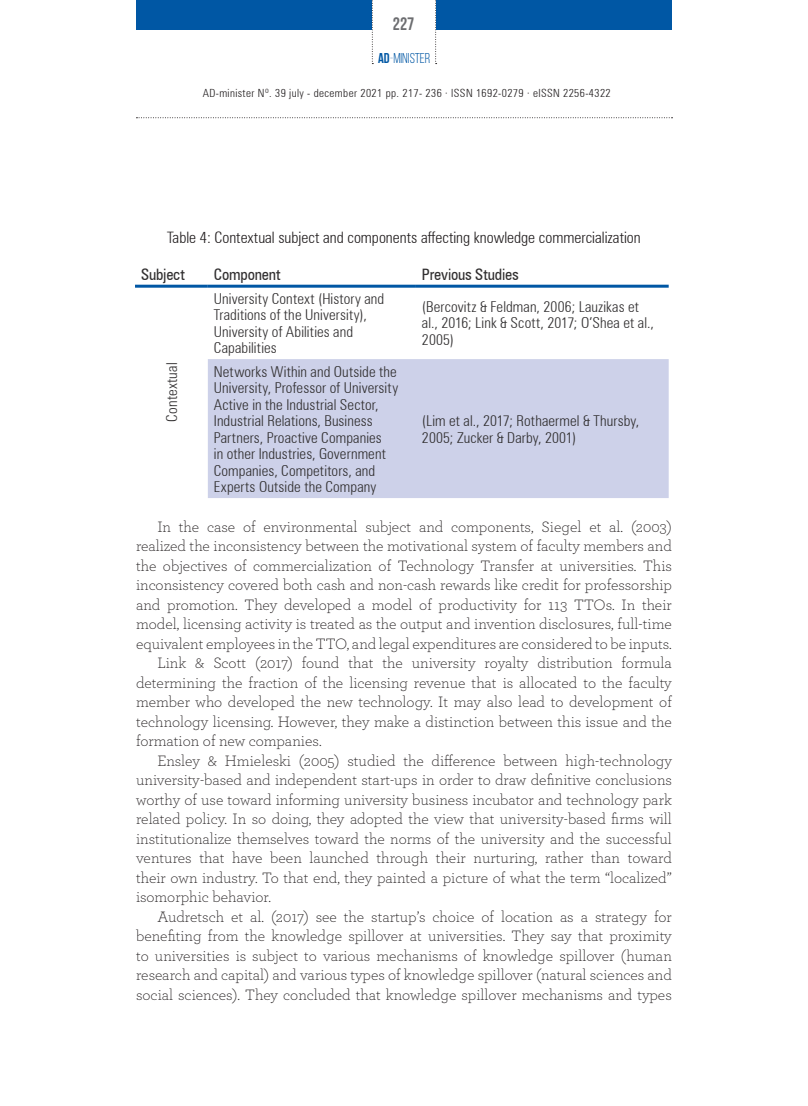
<style>
.page{position:relative;width:808px;height:1106px;background:#fff}
.page>*{position:absolute;margin:0;border:0;box-sizing:border-box;transform-origin:0 0}
.t1{font:700 18px "Bebas Neue";color:#6c6d70}
.Texto_corido_con_san{font:300 15.75px/19.5px "Archer Pro";color:#231f20;text-align:justify}
.titulo_imagen-tablas{font:300 condensed 15.75px "Zurich BT";color:#231f20}
.titulos_en_tabla{font:condensed 15.75px "Zurich BT";letter-spacing:-.01em;color:#312f30}
.texto_tabla{font:300 condensed 15px/16.5px "Zurich BT";letter-spacing:.01em;color:#312f30}
.t2{font:14.25px "Bebas Neue";color:#0057a4}
.t3{font:300 condensed 11.25px "Zurich BT";letter-spacing:.035em;color:#231f20}
.s1{font-weight:700}
.s2{font-weight:300}
</style>
<div class="page">
<div style="left:136px;top:0;width:236px;height:30px;background:#0057a4"></div>
<svg style="left:435px;top:0;width:2px;height:64px"></svg>
<svg style="left:372px;top:0;width:1px;height:64px"></svg>
<div style="left:436px;top:0;width:236px;height:30px;background:#0057a4"></div>
<svg style="left:136px;top:117px;width:536px;height:1px"></svg>
<div style="left:208px;top:359px;width:461px;height:139px;background:#cdd1e9"></div>
<hr style="left:416px;top:285px;width:253px;height:3px;background:#0057a4">
<hr style="left:208px;top:285px;width:208px;height:3px;background:#0057a4">
<hr style="left:135px;top:285px;width:73px;height:3px;background:#0057a4">
<p class="t1" style="left:393px;top:14px;width:23px">227</p>
<p class="t2" style="left:378px;top:51px;width:54px"><span class="s1">AD</span><span class="s2">-</span>MINISTER</p>
<p class="t3" style="left:203px;top:86px;width:409px">AD-minister Nº. 39 july - december 2021 pp. 217- 236 · ISSN 1692-0279 · eISSN 2256-4322</p>
<p class="titulo_imagen-tablas" style="left:167px;top:228px;width:475px">Table 4: Contextual subject and components affecting knowledge commercialization</p>
<p class="titulos_en_tabla" style="left:141px;top:265px;width:45px">Subject</p>
<p class="titulos_en_tabla" style="left:214px;top:265px;width:68px">Component</p>
<p class="titulos_en_tabla" style="left:422px;top:265px;width:98px">Previous Studies</p>
<p class="texto_tabla" style="left:422px;top:298px;width:233px">(Bercovitz &amp; Feldman, 2006; Lauzikas et al., 2016; Link &amp; Scott, 2017; O’Shea et al.,<br>2005)</p>
<p class="texto_tabla" style="left:214px;top:290px;width:172px">University Context (History and<br>Traditions of the University),<br>University of Abilities and<br>Capabilities</p>
<p class="texto_tabla" style="left:163px;top:421px;width:60px;rotate:-90deg">Contextual</p>
<p class="texto_tabla" style="left:214px;top:363px;width:186px">Networks Within and Outside the<br>University, Professor of University<br>Active in the Industrial Sector,<br>Industrial Relations, Business<br>Partners, Proactive Companies<br>in other Industries, Government<br>Companies, Competitors, and<br>Experts Outside the Company</p>
<p class="Texto_corido_con_san" style="left:136px;top:516px;width:537px;text-indent:21px">In the case of environmental subject and components, Siegel et al. (2003) realized the inconsistency between the motivational system of faculty members and the objectives of commercialization of Technology Transfer at universities. This inconsistency covered both cash and non-cash rewards like credit for professorship and promotion. They developed a model of productivity for 113 TTOs. In their model, licensing activity is treated as the output and invention disclosures, full-time equivalent employees in the TTO, and legal expenditures are considered to be inputs.</p>
<p class="Texto_corido_con_san" style="left:136px;top:652px;width:537px;text-indent:21px">Link &amp; Scott (2017) found that the university royalty distribution formula determining the fraction of the licensing revenue that is allocated to the faculty member who developed the new technology. It may also lead to development of technology licensing. However, they make a distinction between this issue and the formation of new companies.</p>
<p class="Texto_corido_con_san" style="left:136px;top:750px;width:537px;text-indent:21px">Ensley &amp; Hmieleski (2005) studied the difference between high-technology university-based and independent start-ups in order to draw definitive conclusions worthy of use toward informing university business incubator and technology park related policy. In so doing, they adopted the view that university-based firms will institutionalize themselves toward the norms of the university and the successful ventures that have been launched through their nurturing, rather than toward their own industry. To that end, they painted a picture of what the term “localized” isomorphic behavior.</p>
<p class="Texto_corido_con_san" style="left:136px;top:906px;width:537px;text-indent:21px">Audretsch et al. (2017) see the startup’s choice of location as a strategy for benefiting from the knowledge spillover at universities. They say that proximity to universities is subject to various mechanisms of knowledge spillover (human research and capital) and various types of knowledge spillover (natural sciences and social sciences). They concluded that knowledge spillover mechanisms and types</p>
<p class="texto_tabla" style="left:422px;top:412px;width:219px">(Lim et al., 2017; Rothaermel &amp; Thursby,<br>2005; Zucker &amp; Darby, 2001)</p>
</div>
